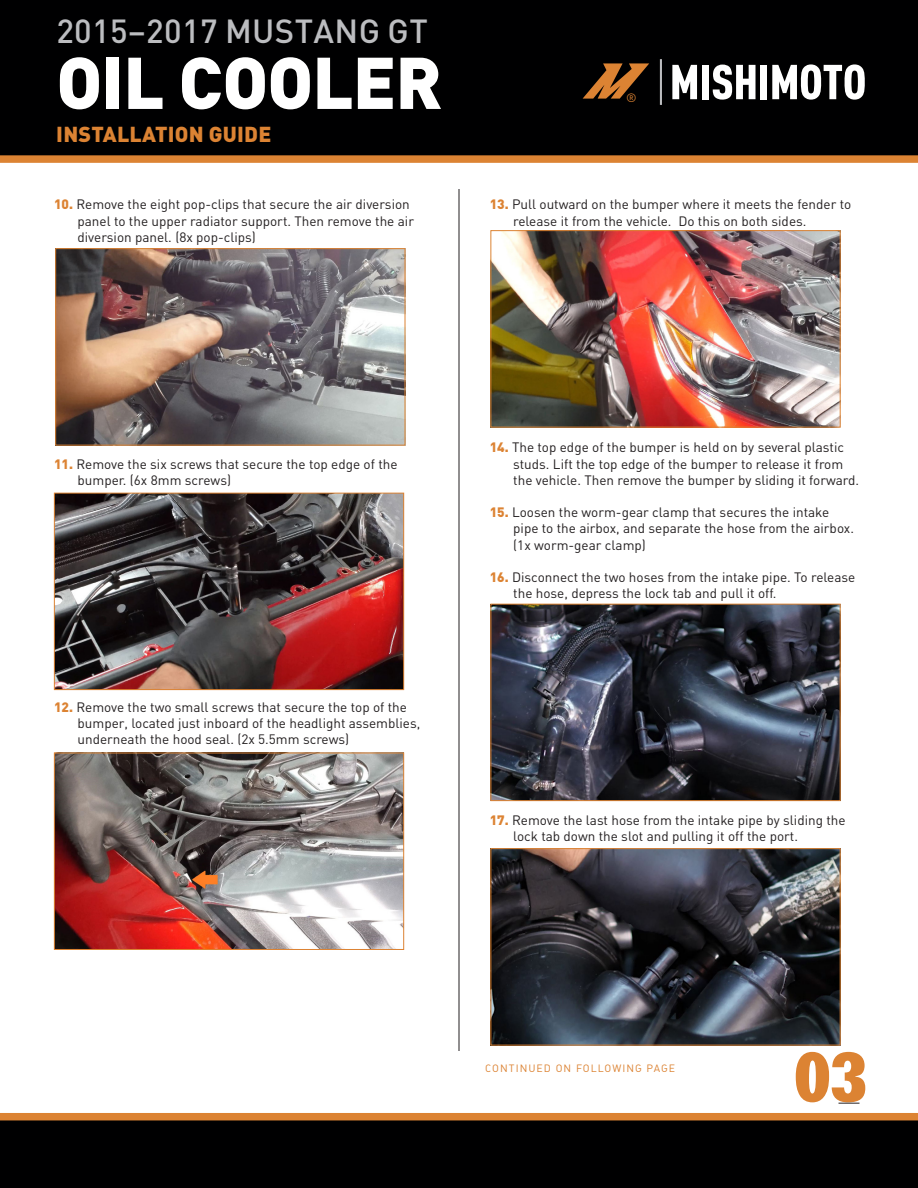
<style>
.page{position:relative;width:918px;height:1188px;background:#fff}
.page>*{position:absolute;margin:0;border:0;box-sizing:border-box;transform-origin:0 0}
.t1{font:900 72px "DIN";letter-spacing:-.015em;color:#fff}
.t2{font:72px "URW Egyptienne T Bold Extr Narr";color:#dc8333}
.t3{font:500 33px "DIN";letter-spacing:.01em;color:#bcbdc0}
.t4{font:900 21.45px "DIN";letter-spacing:.01em;color:#dc8333}
.t5{font:13.5px/16.2px "DIN";color:#231f20}
.Paragraph_Style_1{font:12px "DIN";color:#dc8333}
.t6{font:10.5px "DIN Regular Alternate";letter-spacing:.1em;color:#dc8333}
.s1{font-weight:900;color:#dc8333}
</style>
<div class="page">
<svg style="left:0;top:1113px;width:918px;height:75px;background:#150d05"></svg>
<div style="left:0;top:0;width:918px;height:163px;background:#000001"></div>
<svg style="left:672px;top:65px;width:25px;height:34px"></svg>
<div style="left:702px;top:65px;width:7px;height:34px;background:#fff"></div>
<svg style="left:713px;top:65px;width:43px;height:35px"></svg>
<div style="left:760px;top:65px;width:7px;height:34px;background:#fff"></div>
<svg style="left:772px;top:64px;width:93px;height:36px"></svg>
<svg style="left:583px;top:63px;width:66px;height:36px;background:#663d18"></svg>
<hr style="left:660px;top:59px;width:2px;height:46px;background:#bcbdc0">
<svg style="left:839px;top:1103px;width:21px;height:1px"></svg>
<hr style="left:459px;top:189px;width:1px;height:862px;background:#231f20">
<img style="left:57px;top:250px;width:346px;height:193px">
<div style="left:55px;top:248px;width:350px;height:197px;border:1px solid #dc8333"></div>
<img style="left:493px;top:232px;width:346px;height:193px">
<div style="left:491px;top:230px;width:350px;height:197px;border:1px solid #dc8333"></div>
<img style="left:493px;top:606px;width:346px;height:193px">
<div style="left:491px;top:604px;width:350px;height:197px;border:1px solid #dc8333"></div>
<img style="left:493px;top:850px;width:346px;height:193px">
<div style="left:491px;top:848px;width:350px;height:197px;border:1px solid #dc8333"></div>
<img style="left:56px;top:495px;width:346px;height:193px">
<div style="left:54px;top:493px;width:350px;height:197px;border:1px solid #dc8333"></div>
<img style="left:56px;top:755px;width:346px;height:193px">
<div style="left:54px;top:753px;width:350px;height:197px;border:1px solid #dc8333"></div>
<h2 class="t3" style="left:56px;top:10px;width:373px">2015–2017 MUSTANG GT</h2>
<h1 class="t1" style="left:56px;top:35px;width:387px">OIL COOLER</h1>
<p class="t4" style="left:56px;top:120px;width:217px">INSTALLATION GUIDE</p>
<p class="t5" style="left:78px;top:196px;width:338px;text-indent:-24px"><span class="s1">10.</span> Remove the eight pop-clips that secure the air diversion panel to the upper radiator support. Then remove the air diversion panel. (8x pop-clips)</p>
<p class="Paragraph_Style_1" style="left:626px;top:90px;width:12px">®</p>
<p class="t5" style="left:513px;top:196px;width:340px;text-indent:-24px"><span class="s1">13.</span> Pull outward on the bumper where it meets the fender to release it from the vehicle. Do this on both sides.</p>
<p class="t5" style="left:78px;top:455px;width:322px;text-indent:-24px"><span class="s1">11.</span> Remove the six screws that secure the top edge of the bumper. (6x 8mm screws)</p>
<p class="t5" style="left:78px;top:698px;width:344px;text-indent:-24px"><span class="s1">12.</span> Remove the two small screws that secure the top of the bumper, located just inboard of the headlight assemblies, underneath the hood seal. (2x 5.5mm screws)</p>
<p class="t5" style="left:513px;top:439px;width:347px;text-indent:-24px"><span class="s1">14.</span> The top edge of the bumper is held on by several plastic studs. Lift the top edge of the bumper to release it from the vehicle. Then remove the bumper by sliding it forward.</p>
<p class="t5" style="left:513px;top:504px;width:342px;text-indent:-24px"><span class="s1">15.</span> Loosen the worm-gear clamp that secures the intake pipe to the airbox, and separate the hose from the airbox. (1x worm-gear clamp)</p>
<p class="t5" style="left:513px;top:569px;width:344px;text-indent:-24px"><span class="s1">16.</span> Disconnect the two hoses from the intake pipe. To release the hose, depress the lock tab and pull it off.</p>
<p class="t5" style="left:513px;top:812px;width:334px;text-indent:-24px"><span class="s1">17.</span> Remove the last hose from the intake pipe by sliding the lock tab down the slot and pulling it off the port.</p>
<p class="t6" style="left:485px;top:1061px;width:192px">CONTINUED ON FOLLOWING PAGE</p>
<p class="t2" style="left:794px;top:1034px;width:74px">03</p>
</div>
